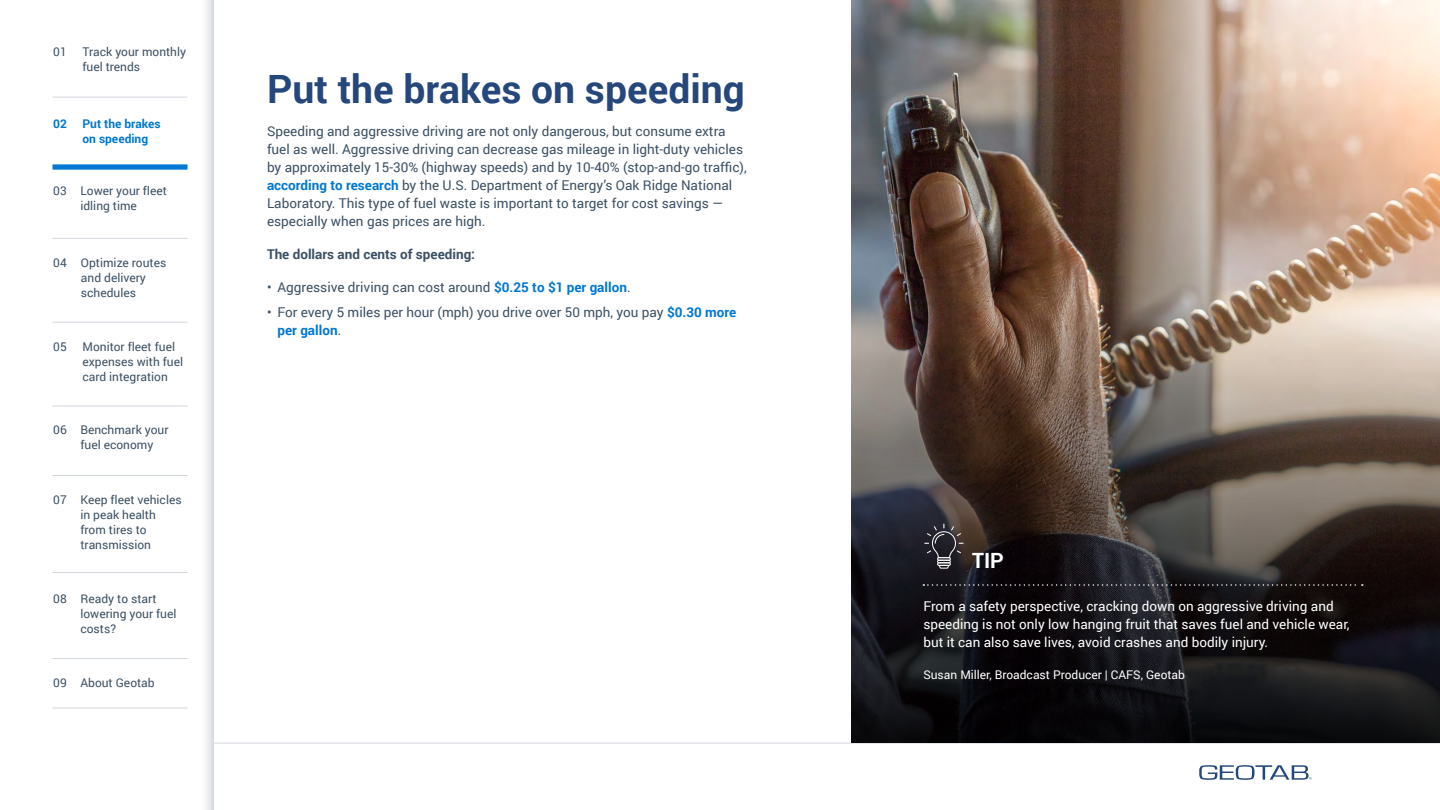
<style>
.page{position:relative;width:1440px;height:810px;background:#fff}
.page>*{position:absolute;margin:0;border:0;box-sizing:border-box;transform-origin:0 0}
.H2_-_heading{font:700 39px "Roboto";color:#25477b}
.P_-_Tips_Title{font:700 21px "Roboto";color:#fff}
.P_-_Body{font:13.5px/18px "Roboto";color:#3c5164}
.P_-_Body-2{font:13.5px/18px "Roboto";color:#fff}
.P_-_Body-3{font:700 13.5px "Roboto";color:#3c5164}
.P_-_Side_Menu{font:12px/15px "Roboto";color:#3c5164}
.P_-_Body-4{font:12px "Roboto";color:#fff}
.P_-_Side_Menu-2{font:700 12px/15px "Roboto";color:#0078d3}
.s1{font-weight:700;color:#0078d3}
</style>
<div class="page">
<hr style="left:214px;top:743px;width:1226px;height:1px;background:#d1d6dd">
<svg style="left:1199px;top:765px;width:113px;height:15px"></svg>
<img style="left:852px;top:0;width:588px;height:303px">
<svg style="left:852px;top:303px;width:588px;height:440px;background:#473e3a"></svg>
<svg style="left:206px;top:0;width:8px;height:810px"></svg>
<div style="left:52px;top:164px;width:136px;height:6px;background:#0078d3"></div>
<hr style="left:52px;top:97px;width:136px;height:1px;background:#d1d6dd">
<hr style="left:52px;top:238px;width:136px;height:1px;background:#d1d6dd">
<hr style="left:52px;top:322px;width:136px;height:1px;background:#d1d6dd">
<hr style="left:52px;top:406px;width:136px;height:1px;background:#d1d6dd">
<hr style="left:52px;top:475px;width:136px;height:1px;background:#d1d6dd">
<hr style="left:52px;top:658px;width:136px;height:1px;background:#d1d6dd">
<hr style="left:52px;top:708px;width:136px;height:1px;background:#d1d6dd">
<hr style="left:52px;top:572px;width:136px;height:1px;background:#d1d6dd">
<svg style="left:923px;top:584px;width:440px;height:2px"></svg>
<div style="left:937px;top:562px;width:14px;height:4px;border:1px solid #fff"></div>
<div style="left:937px;top:560px;width:14px;height:3px;border:1px solid #fff"></div>
<div style="left:937px;top:557px;width:14px;height:4px;border:1px solid #fff"></div>
<svg style="left:938px;top:564px;width:12px;height:5px"></svg>
<svg style="left:924px;top:524px;width:39px;height:34px"></svg>
<p class="P_-_Side_Menu" style="left:53px;top:44px;width:15px">01</p>
<p class="P_-_Side_Menu" style="left:82px;top:44px;width:105px">Track your monthly fuel trends</p>
<p class="P_-_Side_Menu-2" style="left:53px;top:116px;width:15px">02</p>
<p class="P_-_Side_Menu-2" style="left:83px;top:116px;width:80px">Put the brakes on speeding</p>
<p class="P_-_Side_Menu" style="left:53px;top:183px;width:15px">03</p>
<p class="P_-_Side_Menu" style="left:80px;top:183px;width:88px">Lower your fleet idling time</p>
<p class="P_-_Side_Menu" style="left:53px;top:254px;width:15px">04</p>
<p class="P_-_Side_Menu" style="left:81px;top:254px;width:87px">Optimize routes and delivery schedules</p>
<p class="P_-_Side_Menu" style="left:53px;top:338px;width:15px">05</p>
<p class="P_-_Side_Menu" style="left:83px;top:338px;width:102px">Monitor fleet fuel expenses with fuel card integration</p>
<p class="P_-_Side_Menu" style="left:53px;top:422px;width:15px">06</p>
<p class="P_-_Side_Menu" style="left:80px;top:422px;width:90px">Benchmark your fuel economy</p>
<p class="P_-_Side_Menu" style="left:53px;top:492px;width:15px">07</p>
<p class="P_-_Side_Menu" style="left:80px;top:492px;width:103px">Keep fleet vehicles in peak health from tires to transmission</p>
<p class="P_-_Side_Menu" style="left:53px;top:591px;width:15px">08</p>
<p class="P_-_Side_Menu" style="left:80px;top:591px;width:98px">Ready to start lowering your fuel costs?</p>
<p class="P_-_Side_Menu" style="left:53px;top:675px;width:15px">09</p>
<p class="P_-_Side_Menu" style="left:80px;top:675px;width:76px">About Geotab</p>
<h2 class="H2_-_heading" style="left:267px;top:61px;width:479px">Put the brakes on speeding</h2>
<p class="P_-_Body" style="left:267px;top:121px;width:481px">Speeding and aggressive driving are not only dangerous, but consume extra fuel as well. Aggressive driving can decrease gas mileage in light-duty vehicles by approximately 15-30% (highway speeds) and by 10-40% (stop-and-go traffic), <span class="s1">according to research</span> by the U.S. Department of Energy’s Oak Ridge National Laboratory. This type of fuel waste is important to target for cost savings — especially when gas prices are high.</p>
<p class="P_-_Body-3" style="left:267px;top:244px;width:210px">The dollars and cents of speeding:</p>
<p class="P_-_Body" style="left:267px;top:277px;width:365px">• Aggressive driving can cost around <span class="s1">$0.25 to $1 per gallon</span>.</p>
<p class="P_-_Body" style="left:278px;top:303px;width:460px;text-indent:-10px">• For every 5 miles per hour (mph) you drive over 50 mph, you pay <span class="s1">$0.30 more per gallon</span>.</p>
<p class="P_-_Tips_Title" style="left:972px;top:546px;width:33px">TIP</p>
<p class="P_-_Body-2" style="left:923px;top:597px;width:428px">From a safety perspective, cracking down on aggressive driving and speeding is not only low hanging fruit that saves fuel and vehicle wear, but it can also save lives, avoid crashes and bodily injury.</p>
<p class="P_-_Body-4" style="left:923px;top:666px;width:263px">Susan Miller, Broadcast Producer | CAFS, Geotab</p>
</div>
